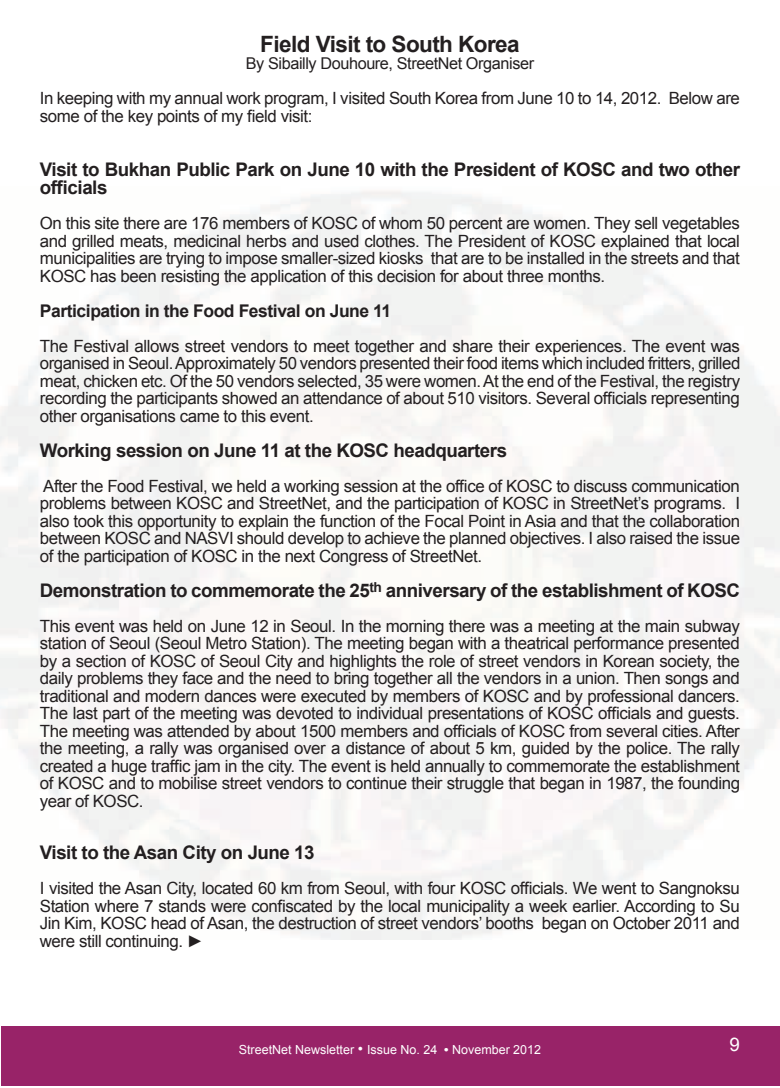
<style>
.page{position:relative;width:780px;height:1088px;background:#fff}
.page>*{position:absolute;margin:0;border:0;box-sizing:border-box;transform-origin:0 0}
.t1{font:700 22.5px "Arial";letter-spacing:-.025em;color:#231f20}
.t2{font:700 18.75px/18.8px "Arial";letter-spacing:-.025em;color:#231f20}
.t3{font:18.75px "Arial";color:#fff}
.t4{font:700 17.5px "Arial";letter-spacing:-.025em;color:#231f20}
.t5{font:16.88px/17.5px "Arial";letter-spacing:-.025em;color:#231f20;text-align:justify}
.t6{font:16.25px "Arial";letter-spacing:-.025em;color:#231f20}
.t7{font:12.5px "Arial";color:#fff}
.s1{font-size:15px}
.s2{font-weight:700}
</style>
<div class="page">
<div style="left:1px;top:1026px;width:779px;height:59px;background:#982368"></div>
<h1 class="t1" style="left:260px;top:29px;width:261px">Field Visit to South Korea</h1>
<p class="t6" style="left:246px;top:53px;width:290px">By Sibailly Douhoure, StreetNet Organiser</p>
<p class="t5" style="left:40px;top:90px;width:701px">In keeping with my annual work program, I visited South Korea from June 10 to 14, 2012. Below are some of the key points of my field visit:</p>
<p class="t2" style="left:40px;top:160px;width:701px">Visit to Bukhan Public Park on June 10 with the President of KOSC and two other officials</p>
<p class="t5" style="left:40px;top:215px;width:701px">On this site there are 176 members of KOSC of whom 50 percent are women. They sell vegetables and grilled meats, medicinal herbs and used clothes. The President of KOSC explained that local municipalities are trying to impose smaller-sized kiosks that are to be installed in the streets and that KOSC has been resisting the application of this decision for about three months.</p>
<p class="t4" style="left:40px;top:299px;width:353px">Participation in the Food Festival on June 11</p>
<p class="t5" style="left:40px;top:337px;width:702px">The Festival allows street vendors to meet together and share their experiences. The event was organised in Seoul. Approximately 50 vendors presented their food items which included fritters, grilled meat, chicken etc. Of the 50 vendors selected, 35 were women. At the end of the Festival, the registry recording the participants showed an attendance of about 510 visitors. Several officials representing other organisations came to this event.</p>
<p class="t2" style="left:40px;top:441px;width:468px">Working session on June 11 at the KOSC headquarters</p>
<p class="t5" style="left:40px;top:477px;width:701px">After the Food Festival, we held a working session at the office of KOSC to discuss communication problems between KOSC and StreetNet, and the participation of KOSC in StreetNet’s programs. I also took this opportunity to explain the function of the Focal Point in Asia and that the collaboration between KOSC and NASVI should develop to achieve the planned objectives. I also raised the issue of the participation of KOSC in the next Congress of StreetNet.</p>
<p class="t2" style="left:40px;top:581px;width:701px">Demonstration to commemorate the 25<sup>th</sup> anniversary of the establishment of KOSC</p>
<p class="t5" style="left:40px;top:617px;width:701px">This event was held on June 12 in Seoul. In the morning there was a meeting at the main subway station of Seoul (Seoul Metro Station). The meeting began with a theatrical performance presented by a section of KOSC of Seoul City and highlights the role of street vendors in Korean society, the daily problems they face and the need to bring together all the vendors in a union. Then songs and traditional and modern dances were executed by members of KOSC and by professional dancers.<br>The last part of the meeting was devoted to individual presentations of KOSC officials and guests.<br>The meeting was attended by about 1500 members and officials of KOSC from several cities. After the meeting, a rally was organised over a distance of about 5 km, guided by the police. The rally created a huge traffic jam in the city. The event is held annually to commemorate the establishment of KOSC and to mobilise street vendors to continue their struggle that began in 1987, the founding year of KOSC.</p>
<p class="t2" style="left:40px;top:844px;width:276px">Visit to the Asan City on June 13</p>
<p class="t5" style="left:40px;top:880px;width:701px">I visited the Asan City, located 60 km from Seoul, with four KOSC officials. We went to Sangnoksu Station where 7 stands were confiscated by the local municipality a week earlier. According to Su Jin Kim, KOSC head of Asan, the destruction of street vendors’ booths began on October 2011 and were still continuing. ►</p>
<p class="t7" style="left:239px;top:1041px;width:304px">StreetNet Newsletter <span class="s1">•</span> Issue No. 24 <span class="s2">•</span> November 2012</p>
<p class="t3" style="left:729px;top:1032px;width:12px">9</p>
</div>
